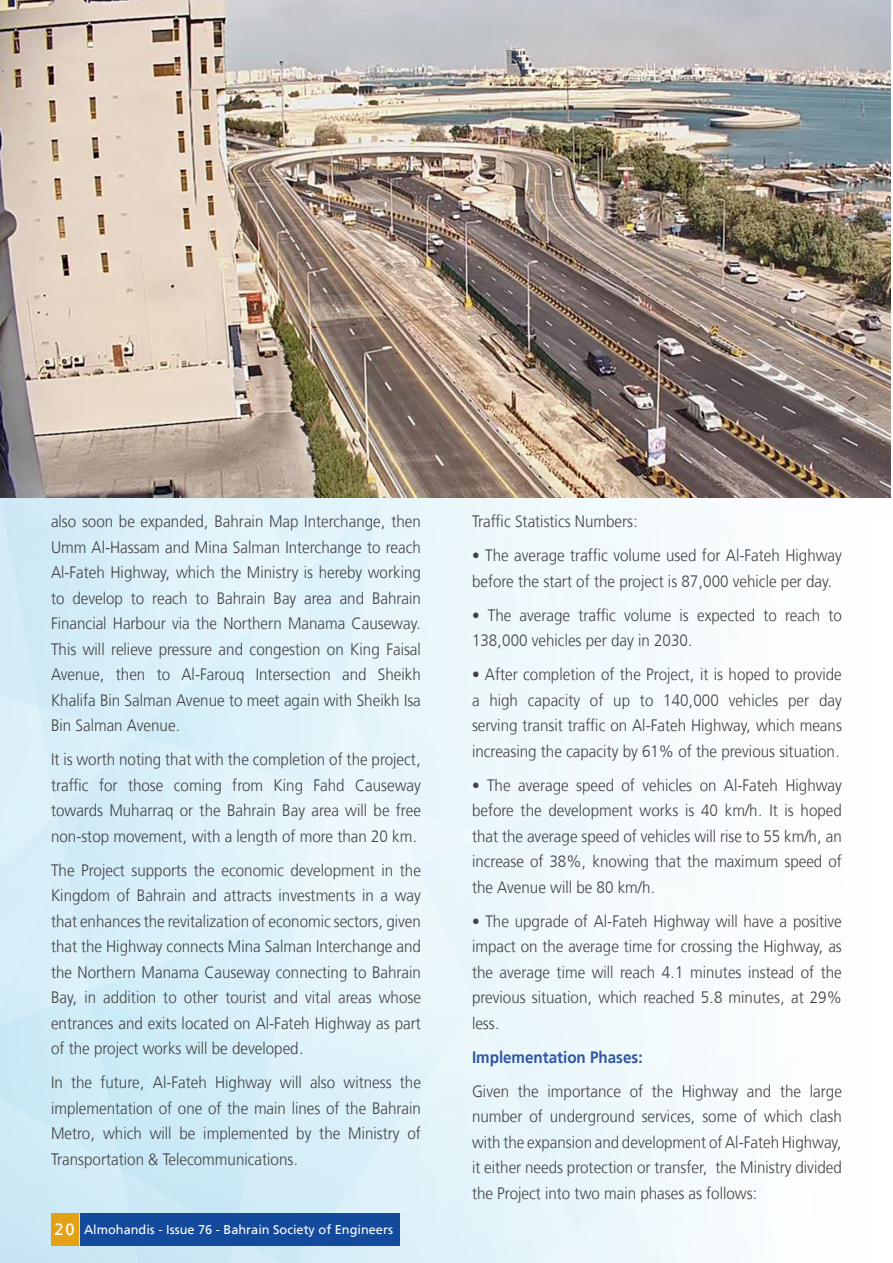
<style>
.page{position:relative;width:893px;height:1263px;background:#fff}
.page>*{position:absolute;margin:0;border:0;box-sizing:border-box;transform-origin:0 0}
.t1{font:300 16.5px/25.5px "Frutiger LT Arabic 45";color:#414042;text-align:justify;scale:.92 1}
.t2{font:700 16.5px "Frutiger LT Arabic 65";color:#3256a3;scale:.92 1}
.t3{font:12.75px "Frutiger LT Arabic 55 Roman";color:#fff}
.s1{font-size:16.5px}
</style>
<div class="page">
<img style="left:0;top:651px;width:722px;height:612px">
<img style="left:0;top:0;width:893px;height:498px">
<div style="left:80px;top:1213px;width:320px;height:33px;background:#134a9c"></div>
<div style="left:51px;top:1213px;width:27px;height:33px;background:#e4a115"></div>
<p class="t1" style="left:51px;top:508px;width:404px">also soon be expanded, Bahrain Map Interchange, then Umm Al-Hassam and Mina Salman Interchange to reach Al-Fateh Highway, which the Ministry is hereby working to develop to reach to Bahrain Bay area and Bahrain Financial Harbour via the Northern Manama Causeway.<br>This will relieve pressure and congestion on King Faisal Avenue, then to Al-Farouq Intersection and Sheikh Khalifa Bin Salman Avenue to meet again with Sheikh Isa Bin Salman Avenue.</p>
<p class="t1" style="left:51px;top:746px;width:404px">It is worth noting that with the completion of the project, traffic for those coming from King Fahd Causeway towards Muharraq or the Bahrain Bay area will be free non-stop movement, with a length of more than 20 km.</p>
<p class="t1" style="left:51px;top:857px;width:404px">The Project supports the economic development in the Kingdom of Bahrain and attracts investments in a way that enhances the revitalization of economic sectors, given that the Highway connects Mina Salman Interchange and the Northern Manama Causeway connecting to Bahrain Bay, in addition to other tourist and vital areas whose entrances and exits located on Al-Fateh Highway as part of the project works will be developed.</p>
<p class="t1" style="left:51px;top:1069px;width:404px">In the future, Al-Fateh Highway will also witness the implementation of one of the main lines of the Bahrain Metro, which will be implemented by the Ministry of Transportation &amp; Telecommunications.</p>
<p class="t3" style="left:55px;top:1220px;width:340px"><span class="s1">20</span> Almohandis - Issue 76 - Bahrain Society of Engineers</p>
<p class="t1" style="left:472px;top:508px;width:182px">Traffic Statistics Numbers:</p>
<p class="t1" style="left:472px;top:542px;width:404px">• The average traffic volume used for Al-Fateh Highway before the start of the project is 87,000 vehicle per day.</p>
<p class="t1" style="left:472px;top:602px;width:404px">• The average traffic volume is expected to reach to<br>138,000 vehicles per day in 2030.</p>
<p class="t1" style="left:472px;top:661px;width:404px">• After completion of the Project, it is hoped to provide a high capacity of up to 140,000 vehicles per day serving transit traffic on Al-Fateh Highway, which means increasing the capacity by 61% of the previous situation.</p>
<p class="t1" style="left:472px;top:772px;width:404px">• The average speed of vehicles on Al-Fateh Highway before the development works is 40 km/h. It is hoped that the average speed of vehicles will rise to 55 km/h, an increase of 38%, knowing that the maximum speed of the Avenue will be 80 km/h.</p>
<p class="t1" style="left:472px;top:908px;width:404px">• The upgrade of Al-Fateh Highway will have a positive impact on the average time for crossing the Highway, as the average time will reach 4.1 minutes instead of the previous situation, which reached 5.8 minutes, at 29% less.</p>
<p class="t2" style="left:472px;top:1043px;width:188px">Implementation Phases:</p>
<p class="t1" style="left:472px;top:1078px;width:404px">Given the importance of the Highway and the large number of underground services, some of which clash with the expansion and development of Al-Fateh Highway, it either needs protection or transfer, the Ministry divided the Project into two main phases as follows:</p>
</div>
